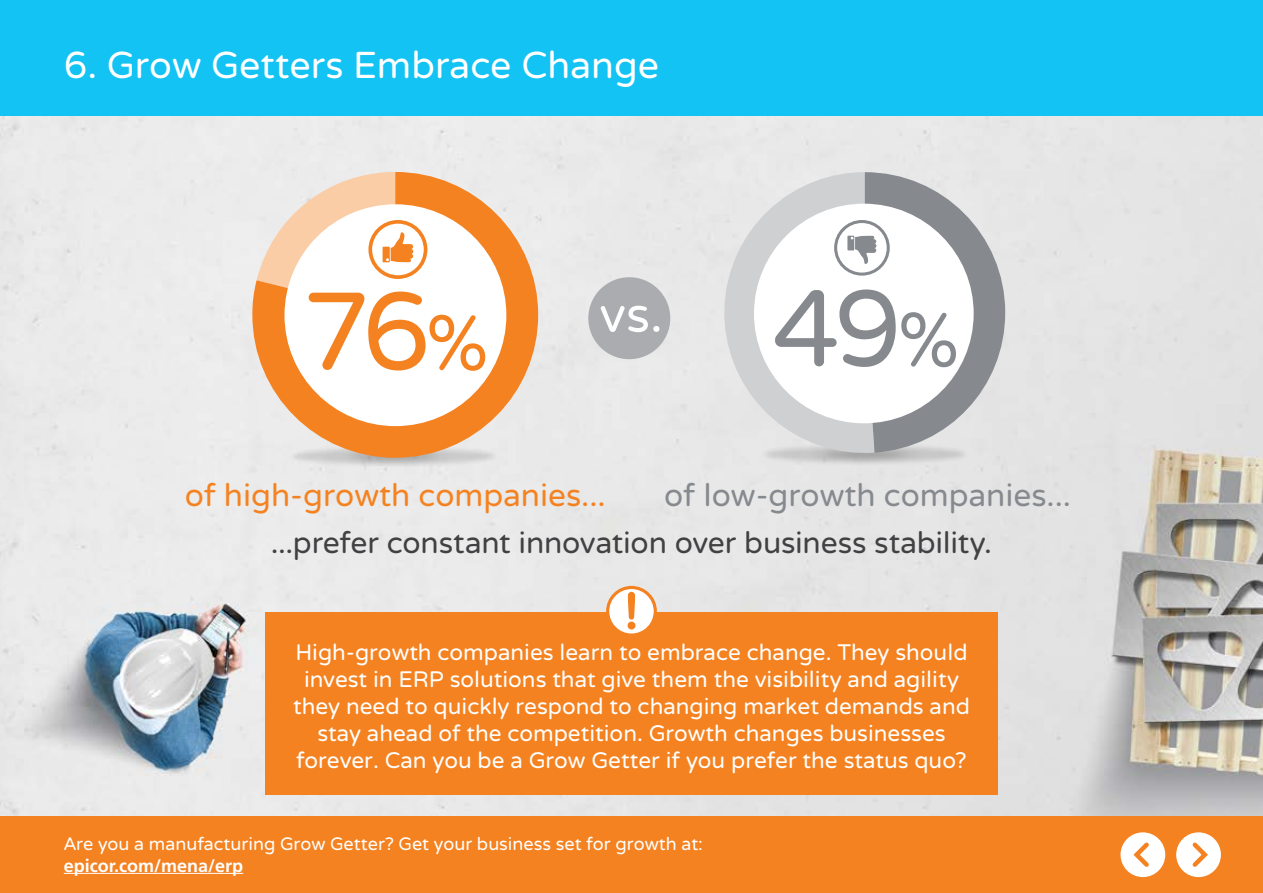
<style>
.page{position:relative;width:1263px;height:893px;background:#fff}
.page>*{position:absolute;margin:0;border:0;box-sizing:border-box;transform-origin:0 0}
.t1{font:109.95px "Varela Round";color:#f58220}
.t2{font:107.85px "Varela Round";color:#86898d}
.t3{font:49.95px "Varela Round";color:#fff}
.t4{font:37.5px "Varela Round";color:#fff}
.t5{font:31.5px "Varela Round";color:#f58220}
.t6{font:31.5px "Varela Round";color:#86898d}
.t7{font:30px "Varela Round";letter-spacing:-.005em;color:#414042}
.t8{font:22.5px/27px "Varela Round";color:#fff;text-align:center}
.t9{font:19.5px "Varela Round";color:#fff}
.t10{font:18px/21.6px "Varela Round";color:#fff}
.s1{font-size:76.5px}
.s2{font-size:75px}
.s3{font-family:"Frutiger LT Std";font-weight:700}
</style>
<div class="page">
<img style="left:0;top:116px;width:1263px;height:700px">
<div style="left:0;top:816px;width:1263px;height:77px;background:#f58220"></div>
<div style="left:1176px;top:832px;width:45px;height:45px;background:#fff;border-radius:50%"></div>
<svg style="left:1192px;top:842px;width:16px;height:25px"></svg>
<div style="left:1120px;top:832px;width:45px;height:45px;background:#fff;border-radius:50%"></div>
<svg style="left:1133px;top:842px;width:16px;height:25px"></svg>
<div style="left:0;top:0;width:1263px;height:116px;background:#12c3f4"></div>
<div style="left:265px;top:612px;width:733px;height:183px;background:#f58220"></div>
<div style="left:608px;top:587px;width:47px;height:48px;background:#fff;border-radius:50%"></div>
<div style="left:606px;top:586px;width:51px;height:51px;border:3px solid #f58220;border-radius:50%"></div>
<svg style="left:627px;top:591px;width:9px;height:46px"></svg>
<img style="left:270px;top:458px;width:250px;height:17px">
<div style="left:588px;top:277px;width:82px;height:82px;background:#aaacaf;border-radius:50%"></div>
<svg style="left:252px;top:172px;width:286px;height:286px;background:#efad76"></svg>
<div style="left:284px;top:204px;width:222px;height:222px;background:#fff;border-radius:50%"></div>
<svg style="left:257px;top:172px;width:156px;height:143px"></svg>
<div style="left:368px;top:220px;width:59px;height:59px;border:4px solid #f58220;border-radius:50%"></div>
<img style="left:741px;top:458px;width:250px;height:15px">
<svg style="left:719px;top:172px;width:286px;height:286px"></svg>
<hr style="left:64px;top:873px;width:179px;height:1px;background:#fff">
<p class="t4" style="left:64px;top:43px;width:597px">6. Grow Getters Embrace Change</p>
<p class="t1" style="left:302px;top:268px;width:188px">76<span class="s1">%</span></p>
<p class="t2" style="left:772px;top:267px;width:188px">49<span class="s2">%</span></p>
<p class="t3" style="left:599px;top:286px;width:65px">vs.</p>
<p class="t5" style="left:185px;top:477px;width:422px">of high-growth companies...</p>
<p class="t6" style="left:664px;top:477px;width:408px">of low-growth companies...</p>
<p class="t7" style="left:271px;top:525px;width:722px">...prefer constant innovation over business stability.</p>
<p class="t8" style="left:293px;top:639px;width:678px">High-growth companies learn to embrace change. They should invest in ERP solutions that give them the visibility and agility they need to quickly respond to changing market demands and stay ahead of the competition. Growth changes businesses forever. Can you be a Grow Getter if you prefer the status quo?</p>
<p class="t10" style="left:64px;top:833px;width:641px">Are you a manufacturing Grow Getter? Get your business set for growth at: <span class="s3">epicor.com/mena/erp</span></p>
<p class="t9" style="left:64px;top:842px;width:359px">Are you a manufacturing Grow Getter?</p>
</div>
